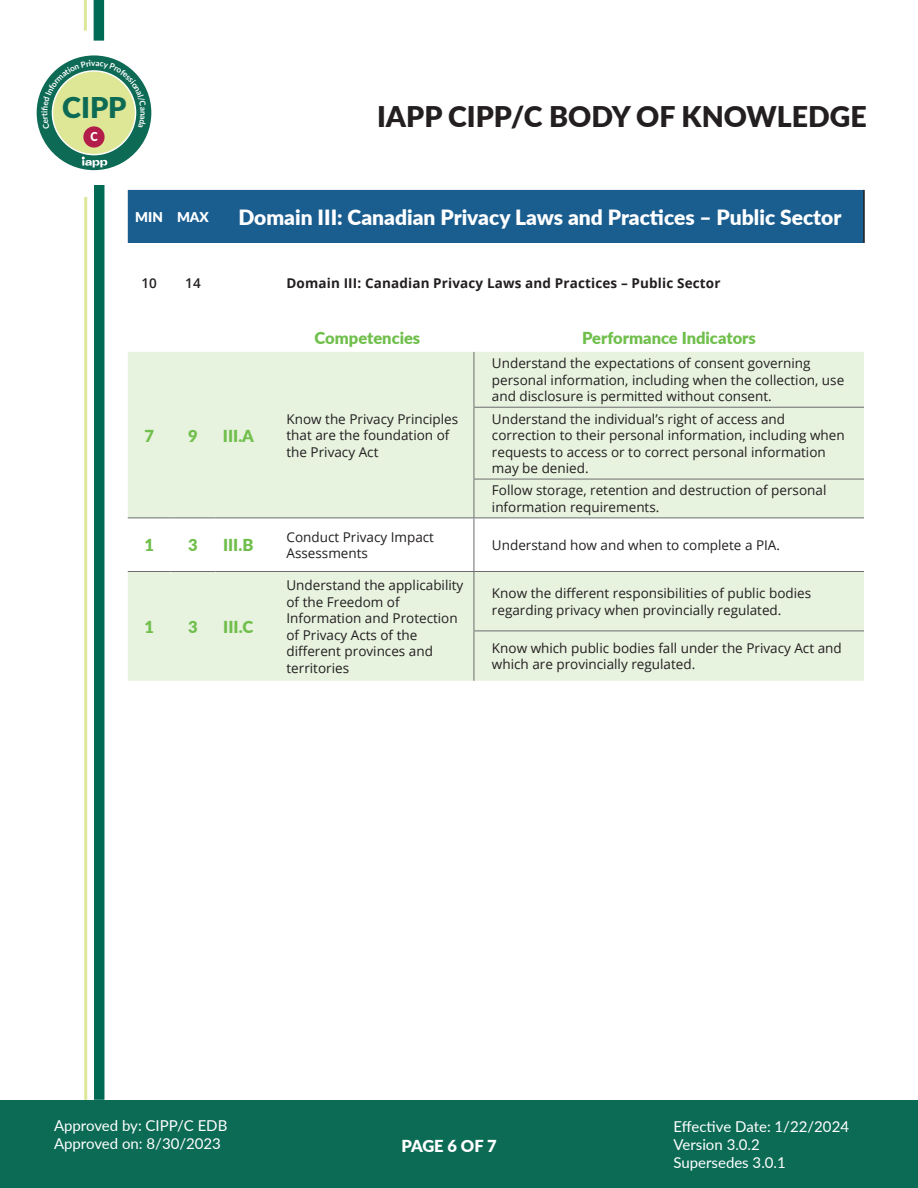
<style>
.page{position:relative;width:918px;height:1188px;background:#fff}
.page>*{position:absolute;margin:0;border:0;box-sizing:border-box;transform-origin:0 0}
.t1{font:900 28.8px "Lato";color:#0c6a55}
.t2{font:900 28.5px "Lato";color:#231f20}
.t3{font:900 21px "Lato";color:#fff}
.t4{font:900 16.5px "Lato";color:#70bf4c}
.t5{font:900 16.5px "Lato";letter-spacing:-.01em;color:#fff}
.t6{font:15px/18px "Lato";color:#fff}
.body_type{font:13.5px/16.5px "Open Sans";color:#231f20}
.body_type-2{font:700 13.5px "Open Sans";letter-spacing:.01em;color:#231f20}
.t7{font:900 13.5px "Lato";color:#fff}
.body_type-3{font:600 13.5px "Open Sans";color:#231f20}
.t8{font:900 12.3px "Lato";color:#fff;scale:.9 1}
.t9{font:700 8.25px "Lato";color:#fff}
</style>
<div class="page">
<div style="left:0;top:1100px;width:918px;height:88px;background:#0c6b55"></div>
<div style="left:37px;top:55px;width:114px;height:115px;background:#0c6a55;border-radius:50%"></div>
<div style="left:94px;top:0;width:10px;height:41px;background:#006a55"></div>
<hr style="left:84px;top:0;width:3px;height:31px;background:#dde797">
<div style="left:94px;top:185px;width:10px;height:915px;background:#006a55"></div>
<hr style="left:84px;top:197px;width:3px;height:903px;background:#dde797">
<div style="left:128px;top:190px;width:735px;height:53px;background:#1a5d8f"></div>
<div style="left:128px;top:352px;width:736px;height:329px;background:#e7f2df"></div>
<svg style="left:128px;top:519px;width:736px;height:52px"></svg>
<hr style="left:863px;top:190px;width:2px;height:53px;background:#231f20">
<hr style="left:474px;top:407px;width:390px;height:1px;background:#6c6d70">
<hr style="left:474px;top:479px;width:390px;height:1px;background:#6c6d70">
<hr style="left:128px;top:518px;width:42px;height:1px;background:#6c6d70">
<hr style="left:170px;top:518px;width:45px;height:1px;background:#6c6d70">
<hr style="left:215px;top:518px;width:46px;height:1px;background:#6c6d70">
<hr style="left:261px;top:518px;width:213px;height:1px;background:#6c6d70">
<hr style="left:474px;top:518px;width:390px;height:1px;background:#6c6d70">
<hr style="left:128px;top:571px;width:42px;height:1px;background:#6c6d70">
<hr style="left:170px;top:571px;width:45px;height:1px;background:#6c6d70">
<hr style="left:215px;top:571px;width:46px;height:1px;background:#6c6d70">
<hr style="left:261px;top:571px;width:213px;height:1px;background:#6c6d70">
<hr style="left:474px;top:571px;width:390px;height:1px;background:#6c6d70">
<hr style="left:474px;top:352px;width:1px;height:55px;background:#6c6d70">
<hr style="left:474px;top:408px;width:1px;height:71px;background:#6c6d70">
<hr style="left:474px;top:479px;width:1px;height:39px;background:#6c6d70">
<hr style="left:474px;top:518px;width:1px;height:53px;background:#6c6d70">
<hr style="left:474px;top:572px;width:1px;height:59px;background:#6c6d70">
<hr style="left:474px;top:631px;width:1px;height:50px;background:#6c6d70">
<hr style="left:474px;top:631px;width:390px;height:1px;background:#6c6d70">
<svg style="left:41px;top:60px;width:105px;height:108px"></svg>
<h1 class="t1" style="left:62px;top:86px;width:66px">CIPP</h1>
<p class="t8" style="left:90px;top:127px;width:10px">C</p>
<p class="t9" style="left:150px;top:111px;width:6px;rotate:90deg">n</p>
<h2 class="t2" style="left:377px;top:95px;width:491px">IAPP CIPP/C BODY OF KNOWLEDGE</h2>
<p class="t7" style="left:135px;top:207px;width:29px">MIN</p>
<p class="t7" style="left:177px;top:207px;width:33px">MAX</p>
<p class="t3" style="left:238px;top:201px;width:605px">Domain III: Canadian Privacy Laws and Practices – Public Sector</p>
<p class="body_type-3" style="left:141px;top:274px;width:17px">10</p>
<p class="body_type-3" style="left:185px;top:274px;width:17px">14</p>
<p class="body_type-2" style="left:286px;top:274px;width:436px">Domain III: Canadian Privacy Laws and Practices – Public Sector</p>
<p class="t4" style="left:144px;top:423px;width:11px">7</p>
<p class="t4" style="left:188px;top:423px;width:11px">9</p>
<p class="t4" style="left:223px;top:423px;width:33px">III.A</p>
<p class="t4" style="left:315px;top:326px;width:107px">Competencies</p>
<p class="t4" style="left:582px;top:326px;width:175px">Performance Indicators</p>
<p class="body_type" style="left:286px;top:410px;width:173px">Know the Privacy Principles that are the foundation of the Privacy Act</p>
<p class="body_type" style="left:492px;top:355px;width:354px">Understand the expectations of consent governing personal information, including when the collection, use and disclosure is permitted without consent.</p>
<p class="body_type" style="left:492px;top:410px;width:354px">Understand the individual’s right of access and correction to their personal information, including when requests to access or to correct personal information may be denied.</p>
<p class="body_type" style="left:492px;top:482px;width:336px">Follow storage, retention and destruction of personal information requirements.</p>
<p class="t4" style="left:144px;top:533px;width:11px">1</p>
<p class="t4" style="left:188px;top:533px;width:11px">3</p>
<p class="t4" style="left:223px;top:533px;width:32px">III.B</p>
<p class="body_type" style="left:286px;top:528px;width:149px">Conduct Privacy Impact<br>Assessments</p>
<p class="body_type" style="left:492px;top:536px;width:290px">Understand how and when to complete a PIA.</p>
<p class="t4" style="left:144px;top:614px;width:11px">1</p>
<p class="t4" style="left:188px;top:614px;width:11px">3</p>
<p class="t4" style="left:223px;top:614px;width:31px">III.C</p>
<p class="body_type" style="left:286px;top:577px;width:178px">Understand the applicability of the Freedom of<br>Information and Protection of Privacy Acts of the different provinces and territories</p>
<p class="body_type" style="left:492px;top:585px;width:321px">Know the different responsibilities of public bodies regarding privacy when provincially regulated.</p>
<p class="body_type" style="left:492px;top:639px;width:351px">Know which public bodies fall under the Privacy Act and which are provincially regulated.</p>
<p class="t6" style="left:54px;top:1116px;width:175px">Approved by: CIPP/C EDB<br>Approved on: 8/30/2023</p>
<p class="t6" style="left:674px;top:1117px;width:177px">Effective Date: 1/22/2024<br>Version 3.0.2<br>Supersedes 3.0.1</p>
<p class="t5" style="left:401px;top:1134px;width:97px">PAGE 6 OF 7</p>
</div>
